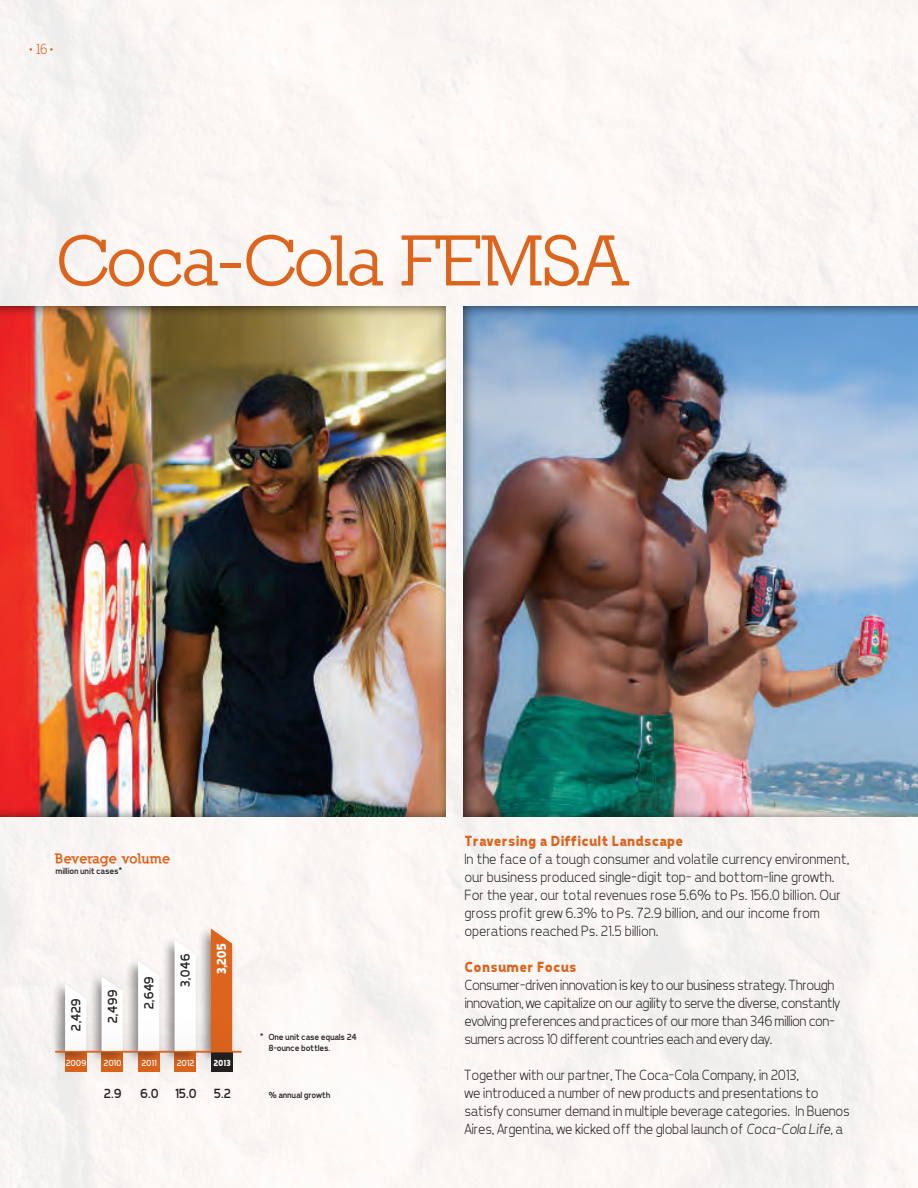
<style>
.page{position:relative;width:918px;height:1188px;background:#faf6f4}
.page>*{position:absolute;margin:0;border:0;box-sizing:border-box;transform-origin:0 0}
.t1{font:700 72px "Nilland";letter-spacing:-.025em;color:#dc641c}
.t2{font:300 15px/18px "Tepeno Sans";letter-spacing:-.01em;color:#231f20}
.t3{font:700 15px "Tepeno Sans";letter-spacing:.025em;color:#dc641c}
.t4{font:15px "Nilland";color:#dc641c}
.t5{font:13.5px "Tepeno Sans";color:#231f20}
.t6{font:900 13.5px "Nilland";letter-spacing:-.01em;color:#dc641c}
.t7{font:700 13.5px "Tepeno Sans";color:#fff}
.t8{font:9px/10.8px "Tepeno Sans";color:#231f20}
.t9{font:9px "Tepeno Sans";color:#fff}
.t10{font:700 9px "Tepeno Sans";color:#fff}
.s1{font-style:italic}
</style>
<div class="page">
<div style="left:464px;top:305px;width:454px;height:512px;background:#231f20;opacity:.75"></div>
<div style="left:0;top:305px;width:448px;height:512px;background:#231f20;opacity:.75"></div>
<div style="left:125px;top:957px;width:39px;height:108px;background:#231f20;opacity:.5"></div>
<svg style="left:138px;top:961px;width:21px;height:57px"></svg>
<div style="left:52px;top:980px;width:39px;height:84px;background:#231f20;opacity:.5"></div>
<svg style="left:65px;top:984px;width:21px;height:34px"></svg>
<div style="left:198px;top:925px;width:39px;height:140px;background:#231f20;opacity:.5"></div>
<svg style="left:211px;top:929px;width:21px;height:89px;background:#de6f2c"></svg>
<div style="left:161px;top:936px;width:40px;height:128px;background:#231f20;opacity:.5"></div>
<svg style="left:175px;top:940px;width:21px;height:78px"></svg>
<div style="left:88px;top:973px;width:40px;height:92px;background:#231f20;opacity:.5"></div>
<svg style="left:102px;top:976px;width:21px;height:42px"></svg>
<div style="left:30px;top:1018px;width:236px;height:67px;background:#231f20;opacity:.75"></div>
<hr style="left:55px;top:1051px;width:186px;height:1px;background:#dc641c">
<p class="t4" style="left:27px;top:40px;width:30px">•16•</p>
<h1 class="t1" style="left:55px;top:218px;width:573px">Coca-Cola FEMSA</h1>
<p class="t6" style="left:55px;top:850px;width:117px">Beverage volume</p>
<p class="t8" style="left:55px;top:865px;width:68px">million unit cases*</p>
<p class="t7" style="left:214px;top:975px;width:33px;rotate:-90deg">3,205</p>
<p class="t5" style="left:177px;top:988px;width:35px;rotate:-90deg">3,046</p>
<p class="t5" style="left:141px;top:1010px;width:35px;rotate:-90deg">2,649</p>
<p class="t5" style="left:105px;top:1024px;width:35px;rotate:-90deg">2,499</p>
<p class="t5" style="left:68px;top:1032px;width:34px;rotate:-90deg">2,429</p>
<p class="t9" style="left:65px;top:1057px;width:22px">2009</p>
<p class="t10" style="left:213px;top:1057px;width:19px">2013</p>
<p class="t5" style="left:213px;top:1085px;width:19px">5.2</p>
<p class="t9" style="left:103px;top:1057px;width:20px">2010</p>
<p class="t5" style="left:103px;top:1085px;width:19px">2.9</p>
<p class="t9" style="left:141px;top:1057px;width:17px">2011</p>
<p class="t5" style="left:139px;top:1085px;width:20px">6.0</p>
<p class="t9" style="left:176px;top:1057px;width:19px">2012</p>
<p class="t5" style="left:174px;top:1085px;width:23px">15.0</p>
<p class="t8" style="left:268px;top:1031px;width:90px;text-indent:-9px">* One unit case equals 24<br>8-ounce bottles.</p>
<p class="t8" style="left:268px;top:1089px;width:63px">% annual growth</p>
<p class="t3" style="left:464px;top:832px;width:220px">Traversing a Difficult Landscape</p>
<p class="t2" style="left:464px;top:850px;width:386px">In the face of a tough consumer and volatile currency environment, our business produced single-digit top- and bottom-line growth.<br>For the year, our total revenues rose 5.6% to Ps. 156.0 billion. Our gross profit grew 6.3% to Ps. 72.9 billion, and our income from operations reached Ps. 21.5 billion.</p>
<p class="t3" style="left:464px;top:958px;width:114px">Consumer Focus</p>
<p class="t2" style="left:464px;top:976px;width:377px">Consumer-driven innovation is key to our business strategy. Through innovation, we capitalize on our agility to serve the diverse, constantly evolving preferences and practices of our more than 346 million con&shy;sumers across 10 different countries each and every day.</p>
<p class="t2" style="left:464px;top:1066px;width:387px">Together with our partner, The Coca-Cola Company, in 2013,<br>we introduced a number of new products and presentations to satisfy consumer demand in multiple beverage categories. In Buenos Aires, Argentina, we kicked off the global launch of <span class="s1">Coca-Cola Life</span>, a</p>
</div>
